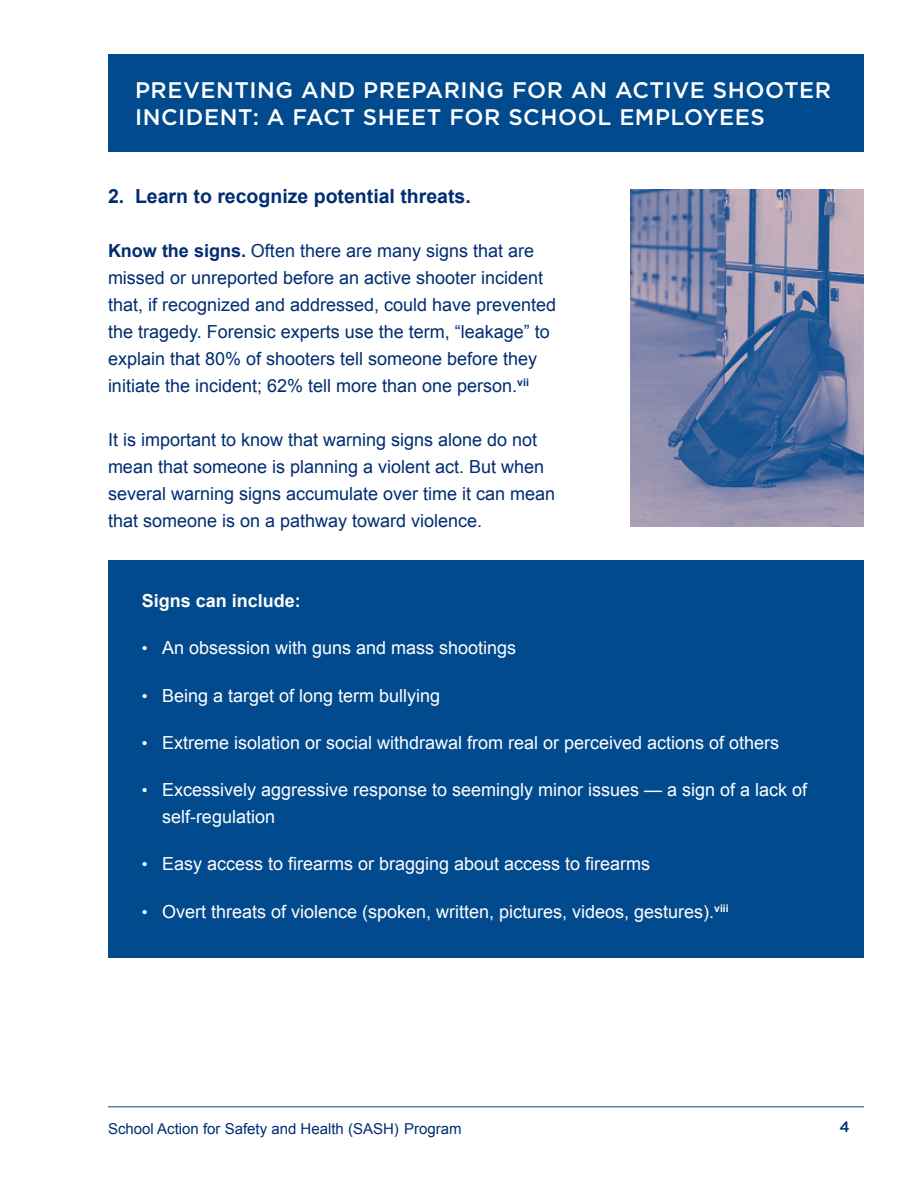
<style>
.page{position:relative;width:918px;height:1188px;background:#fff}
.page>*{position:absolute;margin:0;border:0;box-sizing:border-box;transform-origin:0 0}
.t1{font:500 22.5px/27px "Gotham";letter-spacing:.025em;color:#fff}
.t2{font:700 19.5px "Arial";color:#002d72}
.t3{font:18px/27px "Arial";color:#002d72}
.t4{font:18px/27px "Arial";color:#fff}
.t5{font:700 18px "Arial";color:#fff}
.t6{font:15px "Arial";color:#002d72}
.t7{font:500 15px "Gotham";color:#002d72}
.s1{font-weight:700}
.s2{font-size:16.5px}
</style>
<div class="page">
<hr style="left:108px;top:1107px;width:756px;height:1px;background:#004a8d">
<div style="left:108px;top:54px;width:756px;height:97px;background:#004a8d"></div>
<div style="left:108px;top:560px;width:756px;height:398px;background:#004a8d"></div>
<img style="left:630px;top:189px;width:234px;height:337px">
<p class="t1" style="left:135px;top:76px;width:698px">PREVENTING AND PREPARING FOR AN ACTIVE SHOOTER<br>INCIDENT: A FACT SHEET FOR SCHOOL EMPLOYEES</p>
<p class="t2" style="left:108px;top:184px;width:364px">2. Learn to recognize potential threats.</p>
<p class="t3" style="left:108px;top:238px;width:450px"><span class="s1">Know the signs.</span> Often there are many signs that are missed or unreported before an active shooter incident that, if recognized and addressed, could have prevented the tragedy. Forensic experts use the term, “leakage” to explain that 80% of shooters tell someone before they initiate the incident; 62% tell more than one person.<sup>vii</sup></p>
<p class="t3" style="left:108px;top:427px;width:449px">It is important to know that warning signs alone do not mean that someone is planning a violent act. But when several warning signs accumulate over time it can mean that someone is on a pathway toward violence.</p>
<h4 class="t5" style="left:142px;top:589px;width:161px">Signs can include:</h4>
<p class="t4" style="left:142px;top:635px;width:376px"><span class="s2">•</span> An obsession with guns and mass shootings</p>
<p class="t4" style="left:142px;top:682px;width:300px"><span class="s2">•</span> Being a target of long term bullying</p>
<p class="t4" style="left:142px;top:729px;width:639px"><span class="s2">•</span> Extreme isolation or social withdrawal from real or perceived actions of others</p>
<p class="t4" style="left:162px;top:776px;width:647px;text-indent:-20px"><span class="s2">•</span> Excessively aggressive response to seemingly minor issues — a sign of a lack of self-regulation</p>
<p class="t4" style="left:142px;top:851px;width:510px"><span class="s2">•</span> Easy access to firearms or bragging about access to firearms</p>
<p class="t4" style="left:142px;top:898px;width:589px"><span class="s2">•</span> Overt threats of violence (spoken, written, pictures, videos, gestures).<sup>viii</sup></p>
<p class="t6" style="left:108px;top:1119px;width:355px">School Action for Safety and Health (SASH) Program</p>
<p class="t7" style="left:839px;top:1117px;width:12px">4</p>
</div>
